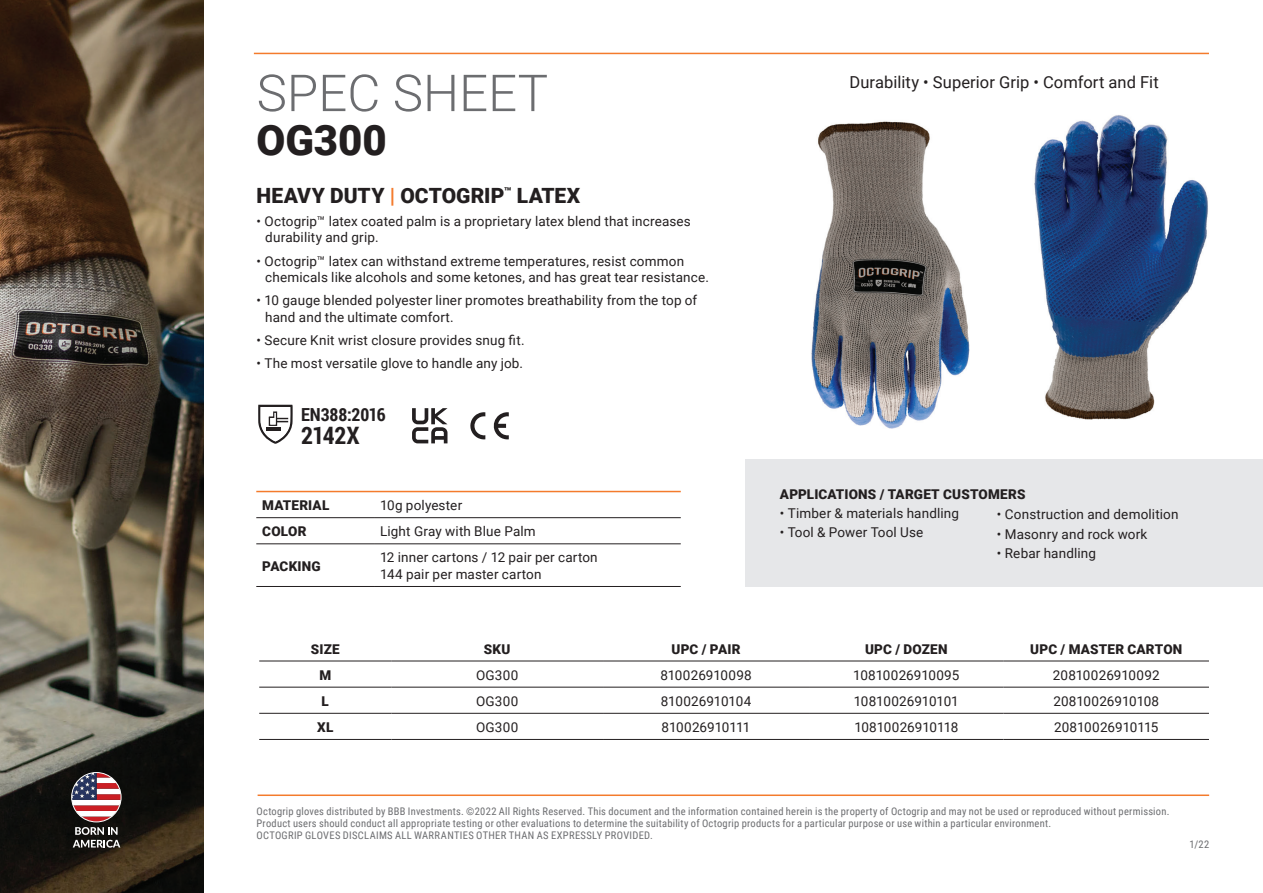
<style>
.page{position:relative;width:1263px;height:893px;background:#fff}
.page>*{position:absolute;margin:0;border:0;box-sizing:border-box;transform-origin:0 0}
.t1{font:300 51px "Roboto";color:#6c6d70}
.t2{font:900 42px "Roboto";letter-spacing:-.005em;color:#231f20}
.t3{font:700 24px "Roboto Condensed";letter-spacing:-.02em;color:#231f20}
.t4{font:900 21px "Roboto";color:#231f20}
.t5{font:700 18px "Roboto Condensed";letter-spacing:-.005em;color:#231f20}
.t6{font:16.5px "Roboto";letter-spacing:.005em;color:#231f20}
.t7{font:13.5px/16.5px "Roboto";letter-spacing:.01em;color:#231f20}
.t8{font:900 13.5px "Roboto";letter-spacing:.015em;color:#231f20}
.t9{font:10.5px/12px "Roboto Condensed";letter-spacing:.025em;color:#6c6d70}
.s1{color:#f47b2c}
</style>
<div class="page">
<img style="left:811px;top:121px;width:159px;height:308px">
<img style="left:1034px;top:115px;width:174px;height:305px">
<div style="left:745px;top:459px;width:518px;height:127px;background:#e6e7e9"></div>
<svg style="left:258px;top:404px;width:35px;height:40px"></svg>
<hr style="left:254px;top:53px;width:955px;height:1px;background:#f47b2c">
<hr style="left:258px;top:794px;width:951px;height:2px;background:#f47b2c">
<hr style="left:256px;top:491px;width:118px;height:1px;background:#f47b2c">
<hr style="left:374px;top:491px;width:307px;height:1px;background:#f47b2c">
<hr style="left:256px;top:517px;width:118px;height:1px;background:#231f20">
<hr style="left:374px;top:517px;width:307px;height:1px;background:#231f20">
<hr style="left:256px;top:544px;width:118px;height:1px;background:#231f20">
<hr style="left:374px;top:544px;width:307px;height:1px;background:#231f20">
<hr style="left:256px;top:586px;width:118px;height:1px;background:#231f20">
<hr style="left:374px;top:586px;width:307px;height:1px;background:#231f20">
<hr style="left:259px;top:661px;width:132px;height:1px;background:#231f20">
<hr style="left:391px;top:661px;width:212px;height:1px;background:#231f20">
<hr style="left:603px;top:661px;width:206px;height:1px;background:#231f20">
<hr style="left:809px;top:661px;width:195px;height:1px;background:#231f20">
<hr style="left:1004px;top:661px;width:205px;height:1px;background:#231f20">
<hr style="left:259px;top:687px;width:132px;height:1px;background:#231f20">
<hr style="left:391px;top:687px;width:212px;height:1px;background:#231f20">
<hr style="left:603px;top:687px;width:206px;height:1px;background:#231f20">
<hr style="left:809px;top:687px;width:195px;height:1px;background:#231f20">
<hr style="left:1004px;top:687px;width:205px;height:1px;background:#231f20">
<hr style="left:259px;top:713px;width:132px;height:1px;background:#231f20">
<hr style="left:391px;top:713px;width:212px;height:1px;background:#231f20">
<hr style="left:603px;top:713px;width:206px;height:1px;background:#231f20">
<hr style="left:809px;top:713px;width:195px;height:1px;background:#231f20">
<hr style="left:1004px;top:713px;width:205px;height:1px;background:#231f20">
<hr style="left:259px;top:739px;width:132px;height:1px;background:#231f20">
<hr style="left:391px;top:739px;width:212px;height:1px;background:#231f20">
<hr style="left:603px;top:739px;width:206px;height:1px;background:#231f20">
<hr style="left:809px;top:739px;width:195px;height:1px;background:#231f20">
<hr style="left:1004px;top:739px;width:205px;height:1px;background:#231f20">
<img style="left:0;top:0;width:203px;height:893px">
<svg style="left:412px;top:408px;width:35px;height:35px"></svg>
<svg style="left:470px;top:412px;width:15px;height:27px"></svg>
<svg style="left:493px;top:412px;width:16px;height:27px"></svg>
<svg style="left:72px;top:773px;width:49px;height:75px"></svg>
<div style="left:71px;top:772px;width:50px;height:50px;border:1px solid #fff;border-radius:50%"></div>
<h1 class="t1" style="left:257px;top:57px;width:293px">SPEC SHEET</h1>
<h2 class="t2" style="left:257px;top:110px;width:132px">OG300</h2>
<h3 class="t4" style="left:257px;top:180px;width:325px">HEAVY DUTY <span class="s1">|</span> OCTOGRIP<sup>™</sup> LATEX</h3>
<p class="t7" style="left:265px;top:212px;width:427px;text-indent:-9px">• Octogrip™ latex coated palm is a proprietary latex blend that increases durability and grip.</p>
<p class="t7" style="left:265px;top:252px;width:445px;text-indent:-9px">• Octogrip™ latex can withstand extreme temperatures, resist common chemicals like alcohols and some ketones, and has great tear resistance.</p>
<p class="t7" style="left:265px;top:292px;width:433px;text-indent:-9px">• 10 gauge blended polyester liner promotes breathability from the top of hand and the ultimate comfort.</p>
<p class="t7" style="left:257px;top:332px;width:269px">• Secure Knit wrist closure provides snug fit.</p>
<p class="t7" style="left:257px;top:355px;width:268px">• The most versatile glove to handle any job.</p>
<h3 class="t5" style="left:301px;top:402px;width:86px">EN388:2016</h3>
<h3 class="t3" style="left:301px;top:418px;width:60px">2142X</h3>
<p class="t8" style="left:262px;top:496px;width:69px">MATERIAL</p>
<p class="t7" style="left:380px;top:497px;width:84px">10g polyester</p>
<p class="t8" style="left:262px;top:522px;width:46px">COLOR</p>
<p class="t7" style="left:380px;top:523px;width:157px">Light Gray with Blue Palm</p>
<p class="t8" style="left:262px;top:556px;width:60px">PACKING</p>
<p class="t7" style="left:380px;top:549px;width:219px">12 inner cartons / 12 pair per carton<br>144 pair per master carton</p>
<p class="t6" style="left:849px;top:70px;width:311px">Durability • Superior Grip • Comfort and Fit</p>
<p class="t8" style="left:780px;top:485px;width:247px">APPLICATIONS / TARGET CUSTOMERS</p>
<p class="t7" style="left:780px;top:504px;width:181px">• Timber &amp; materials handling</p>
<p class="t7" style="left:780px;top:523px;width:145px">• Tool &amp; Power Tool Use</p>
<p class="t7" style="left:997px;top:505px;width:183px">• Construction and demolition</p>
<p class="t7" style="left:997px;top:525px;width:152px">• Masonry and rock work</p>
<p class="t7" style="left:997px;top:544px;width:101px">• Rebar handling</p>
<p class="t8" style="left:311px;top:639px;width:30px">SIZE</p>
<p class="t8" style="left:484px;top:639px;width:28px">SKU</p>
<p class="t8" style="left:671px;top:639px;width:71px">UPC / PAIR</p>
<p class="t8" style="left:865px;top:639px;width:84px">UPC / DOZEN</p>
<p class="t8" style="left:1030px;top:639px;width:154px">UPC / MASTER CARTON</p>
<p class="t8" style="left:319px;top:665px;width:13px">M</p>
<p class="t7" style="left:476px;top:666px;width:44px">OG300</p>
<p class="t7" style="left:660px;top:666px;width:93px">810026910098</p>
<p class="t7" style="left:853px;top:666px;width:108px">10810026910095</p>
<p class="t7" style="left:1053px;top:666px;width:108px">20810026910092</p>
<p class="t8" style="left:322px;top:691px;width:9px">L</p>
<p class="t7" style="left:476px;top:692px;width:44px">OG300</p>
<p class="t7" style="left:661px;top:692px;width:92px">810026910104</p>
<p class="t7" style="left:854px;top:692px;width:106px">10810026910101</p>
<p class="t7" style="left:1053px;top:692px;width:107px">20810026910108</p>
<p class="t8" style="left:317px;top:718px;width:18px">XL</p>
<p class="t7" style="left:476px;top:718px;width:44px">OG300</p>
<p class="t7" style="left:662px;top:718px;width:90px">810026910111</p>
<p class="t7" style="left:854px;top:718px;width:105px">10810026910118</p>
<p class="t7" style="left:1054px;top:718px;width:106px">20810026910115</p>
<p class="t9" style="left:256px;top:804px;width:914px">Octogrip gloves distributed by BBB Investments. ©2022 All Rights Reserved. This document and the information contained herein is the property of Octogrip and may not be used or reproduced without permission.<br>Product users should conduct all appropriate testing or other evaluations to determine the suitability of Octogrip products for a particular purpose or use within a particular environment.<br>OCTOGRIP GLOVES DISCLAIMS ALL WARRANTIES OTHER THAN AS EXPRESSLY PROVIDED.</p>
<p class="t9" style="left:1189px;top:838px;width:21px">1/22</p>
</div>
